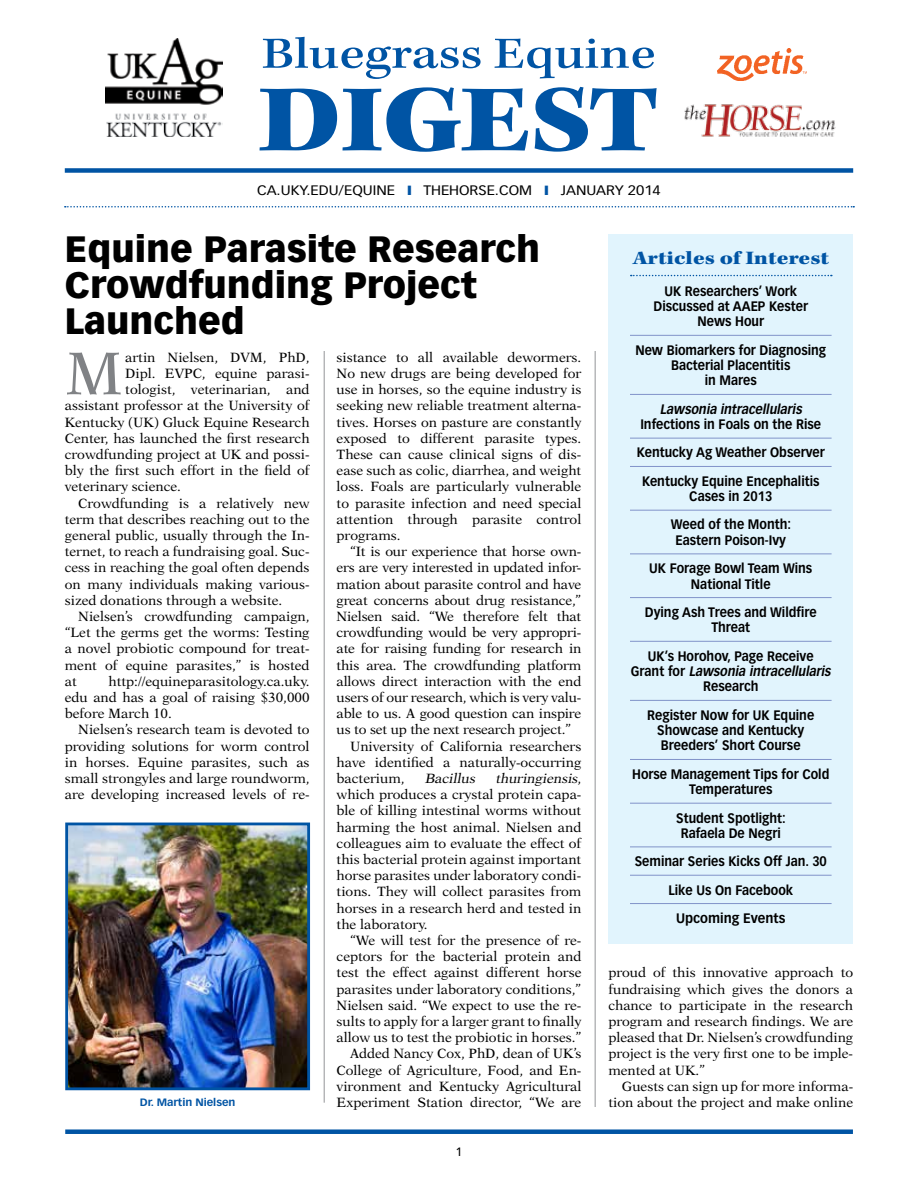
<style>
.page{position:relative;width:918px;height:1188px;background:#fff}
.page>*{position:absolute;margin:0;border:0;box-sizing:border-box;transform-origin:0 0}
.t1{font:900 97.5px "Kepler Std";letter-spacing:-.02em;color:#0054a4;scale:1.2 1}
.t2{font:60.3px "New Aster LT Std";color:#808285}
.t3{font:500 45.75px "Kepler Std";color:#0054a4;scale:1.2 1}
.t4{font:900 36px/36px "Vectora LT Std";color:#000}
.t5{font:900 19.5px "Kepler Std";letter-spacing:-.005em;color:#0054a4;scale:1.2 1}
.t6{font:13.5px/16.2px "New Aster LT Std";color:#000;text-align:justify}
.t7{font:700 13.5px/28.3px "Vectora LT Std";color:#000;text-align:center;scale:.91 1}
.t8{font:italic 700 13.5px/15.3px "Vectora LT Std";color:#000;text-align:center;scale:.91 1}
.t9{font:13.5px "Vectora LT Std";color:#000;scale:1.1 1}
.t10{font:italic 13.5px "New Aster LT Std";color:#000}
.t11{font:500 12px "Avenir LT Std";color:#000}
.t12{font:700 10.5px "Vectora LT Std";letter-spacing:-.005em;color:#0054a4;scale:1.05 1}
.s1{color:#0054a4}
.s2{font-style:italic}
.s3{font-style:normal}
</style>
<div class="page">
<div style="left:65px;top:168px;width:788px;height:5px;background:#0054a4"></div>
<svg style="left:65px;top:206px;width:789px;height:2px"></svg>
<img style="left:684px;top:104px;width:152px;height:33px">
<img style="left:105px;top:38px;width:118px;height:99px">
<img style="left:69px;top:827px;width:237px;height:259px">
<div style="left:65px;top:823px;width:245px;height:267px;border:3px solid #0054a4"></div>
<div style="left:608px;top:234px;width:245px;height:710px;background:#e1f4fd"></div>
<svg style="left:631px;top:275px;width:201px;height:1px"></svg>
<hr style="left:630px;top:335px;width:202px;height:1px;background:#8193c9">
<hr style="left:630px;top:394px;width:202px;height:1px;background:#8193c9">
<hr style="left:630px;top:438px;width:202px;height:1px;background:#8193c9">
<hr style="left:630px;top:466px;width:202px;height:1px;background:#8193c9">
<hr style="left:630px;top:510px;width:202px;height:1px;background:#8193c9">
<hr style="left:630px;top:554px;width:202px;height:1px;background:#8193c9">
<hr style="left:630px;top:597px;width:202px;height:1px;background:#8193c9">
<hr style="left:630px;top:641px;width:202px;height:1px;background:#8193c9">
<hr style="left:630px;top:700px;width:202px;height:1px;background:#8193c9">
<hr style="left:630px;top:759px;width:202px;height:1px;background:#8193c9">
<hr style="left:630px;top:803px;width:202px;height:1px;background:#8193c9">
<hr style="left:630px;top:847px;width:202px;height:1px;background:#8193c9">
<hr style="left:630px;top:875px;width:202px;height:1px;background:#8193c9">
<hr style="left:630px;top:903px;width:202px;height:1px;background:#8193c9">
<hr style="left:324px;top:351px;width:1px;height:752px;background:#939598">
<hr style="left:595px;top:351px;width:1px;height:756px;background:#939598">
<div style="left:65px;top:1129px;width:788px;height:5px;background:#0054a4"></div>
<img style="left:717px;top:48px;width:89px;height:33px">
<h3 class="t3" style="left:262px;top:28px;width:330px">Bluegrass Equine</h3>
<h1 class="t1" style="left:258px;top:64px;width:336px">DIGEST</h1>
<p class="t9" style="left:257px;top:182px;width:291px">CA.UKY.EDU/EQUINE <span class="s1">❙</span> THEHORSE.COM <span class="s1">❙</span> JANUARY</p>
<p class="t9" style="left:628px;top:182px;width:32px">2014</p>
<h3 class="t4" style="left:65px;top:231px;width:477px">Equine Parasite Research<br>Crowdfunding Project<br>Launched</h3>
<h2 class="t2" style="left:65px;top:338px;width:60px">M</h2>
<p class="t6" style="left:125px;top:349px;width:186px">artin Nielsen, DVM, PhD,</p>
<p class="t6" style="left:125px;top:365px;width:186px">Dipl. EVPC, equine parasi-</p>
<p class="t6" style="left:125px;top:382px;width:186px">tologist, veterinarian, and</p>
<p class="t6" style="left:65px;top:398px;width:246px">assistant professor at the University of</p>
<p class="t6" style="left:65px;top:414px;width:246px">Kentucky (UK) Gluck Equine Research</p>
<p class="t6" style="left:65px;top:430px;width:246px">Center, has launched the first research</p>
<p class="t6" style="left:65px;top:446px;width:246px">crowdfunding project at UK and possi-</p>
<p class="t6" style="left:65px;top:463px;width:246px">bly the first such effort in the field of</p>
<p class="t6" style="left:65px;top:479px;width:118px">veterinary science.</p>
<p class="t6" style="left:78px;top:495px;width:233px">Crowdfunding is a relatively new</p>
<p class="t6" style="left:65px;top:511px;width:246px">term that describes reaching out to the</p>
<p class="t6" style="left:65px;top:527px;width:246px">general public, usually through the In-</p>
<p class="t6" style="left:65px;top:544px;width:246px">ternet, to reach a fundraising goal. Suc-</p>
<p class="t6" style="left:65px;top:560px;width:246px">cess in reaching the goal often depends</p>
<p class="t6" style="left:65px;top:576px;width:246px">on many individuals making various-</p>
<p class="t6" style="left:65px;top:592px;width:219px">sized donations through a website.</p>
<p class="t6" style="left:78px;top:608px;width:233px">Nielsen’s crowdfunding campaign,</p>
<p class="t6" style="left:65px;top:625px;width:246px">“Let the germs get the worms: Testing</p>
<p class="t6" style="left:65px;top:641px;width:246px">a novel probiotic compound for treat-</p>
<p class="t6" style="left:65px;top:657px;width:246px">ment of equine parasites,” is hosted</p>
<p class="t6" style="left:65px;top:673px;width:14px">at</p>
<p class="t6" style="left:65px;top:673px;width:246px;text-indent:44px">http://equineparasitology.ca.uky. edu and has a goal of raising $30,000 before March 10.</p>
<p class="t6" style="left:65px;top:722px;width:246px;text-indent:14px">Nielsen’s research team is devoted to providing solutions for worm control in horses. Equine parasites, such as small strongyles and large roundworm, are developing increased levels of re-</p>
<p class="t12" style="left:140px;top:1096px;width:93px">Dr. Martin Nielsen</p>
<p class="t6" style="left:337px;top:349px;width:246px">sistance to all available dewormers.<br>No new drugs are being developed for use in horses, so the equine industry is seeking new reliable treatment alterna&shy;tives. Horses on pasture are constantly exposed to different parasite types.<br>These can cause clinical signs of dis&shy;ease such as colic, diarrhea, and weight loss. Foals are particularly vulnerable to parasite infection and need special attention through parasite control programs.</p>
<p class="t6" style="left:350px;top:544px;width:233px">“It is our experience that horse own-</p>
<p class="t6" style="left:337px;top:560px;width:246px">ers are very interested in updated infor-</p>
<p class="t6" style="left:337px;top:576px;width:246px">mation about parasite control and have</p>
<p class="t6" style="left:337px;top:592px;width:246px">great concerns about drug resistance,”</p>
<p class="t6" style="left:337px;top:608px;width:246px">Nielsen said. “We therefore felt that</p>
<p class="t6" style="left:337px;top:625px;width:246px">crowdfunding would be very appropri-</p>
<p class="t6" style="left:337px;top:641px;width:246px">ate for raising funding for research in</p>
<p class="t6" style="left:337px;top:657px;width:246px">this area. The crowdfunding platform</p>
<p class="t6" style="left:337px;top:673px;width:246px">allows direct interaction with the end</p>
<p class="t6" style="left:337px;top:689px;width:246px">users of our research, which is very valu-</p>
<p class="t6" style="left:337px;top:706px;width:246px">able to us. A good question can inspire</p>
<p class="t6" style="left:337px;top:722px;width:236px">us to set up the next research project.”</p>
<p class="t6" style="left:350px;top:738px;width:233px">University of California researchers</p>
<p class="t6" style="left:337px;top:754px;width:246px">have identified a naturally-occurring</p>
<p class="t6" style="left:337px;top:770px;width:70px">bacterium,</p>
<p class="t10" style="left:425px;top:770px;width:55px">Bacillus</p>
<p class="t6" style="left:337px;top:770px;width:246px;text-indent:159px"><span class="s2">thuringiensis</span>, which produces a crystal protein capa&shy;ble of killing intestinal worms without harming the host animal. Nielsen and colleagues aim to evaluate the effect of this bacterial protein against important horse parasites under laboratory condi&shy;tions. They will collect parasites from horses in a research herd and tested in the laboratory.</p>
<p class="t6" style="left:337px;top:932px;width:246px;text-align:right">“We will test for the presence of re&shy;ceptors for the bacterial protein and test the effect against different horse parasites under laboratory conditions,” Nielsen said. “We expect to use the re&shy;sults to apply for a larger grant to finally allow us to test the probiotic in horses.” Added Nancy Cox, PhD, dean of UK’s College of Agriculture, Food, and En&shy;vironment and Kentucky Agricultural Experiment Station director, “We are</p>
<p class="t11" style="left:456px;top:1144px;width:8px">1</p>
<h3 class="t5" style="left:633px;top:247px;width:165px">Articles of Interest</h3>
<p class="t7" style="left:654px;top:283px;width:171px;line-height:15.3px">UK Researchers’ Work<br>Discussed at AAEP Kester<br>News Hour</p>
<p class="t7" style="left:635px;top:342px;width:211px;line-height:15.3px">New Biomarkers for Diagnosing<br>Bacterial Placentitis<br>in Mares</p>
<p class="t8" style="left:660px;top:401px;width:161px">Lawsonia intracellularis</p>
<p class="t7" style="left:637px;top:410px;width:208px">Infections in Foals on the Rise<br>Kentucky Ag Weather Observer<br>Kentucky Equine Encephalitis</p>
<p class="t7" style="left:671px;top:482px;width:134px">Cases in 2013<br>Weed of the Month:</p>
<p class="t7" style="left:649px;top:526px;width:181px">Eastern Poison-Ivy<br>UK Forage Bowl Team Wins</p>
<p class="t7" style="left:645px;top:570px;width:190px">National Title<br>Dying Ash Trees and Wildfire</p>
<p class="t7" style="left:648px;top:613px;width:184px">Threat<br>UK’s Horohov, Page Receive</p>
<p class="t8" style="left:631px;top:664px;width:224px"><span class="s3">G r a n t f o r</span> Lawsonia intracellularis<br><span class="s3">Research</span></p>
<p class="t7" style="left:647px;top:707px;width:185px;line-height:15.3px">Register Now for UK Equine<br>Showcase and Kentucky<br>Breeders’ Short Course</p>
<p class="t7" style="left:632px;top:766px;width:218px;line-height:15.5px">Horse Management Tips for Cold<br>Temperatures</p>
<p class="t7" style="left:676px;top:810px;width:122px;line-height:15.3px">Student Spotlight:<br>Rafaela De Negri</p>
<p class="t7" style="left:635px;top:847px;width:213px">Seminar Series Kicks Off Jan. 30<br>Like Us On Facebook<br>Upcoming Events</p>
<p class="t6" style="left:608px;top:965px;width:246px">proud of this innovative approach to fundraising which gives the donors a chance to participate in the research program and research findings. We are pleased that Dr. Nielsen’s crowdfunding project is the very first one to be imple&shy;mented at UK.”</p>
<p class="t6" style="left:608px;top:1078px;width:246px;text-align:right">Guests can sign up for more informa&shy;tion about the project and make online</p>
</div>
